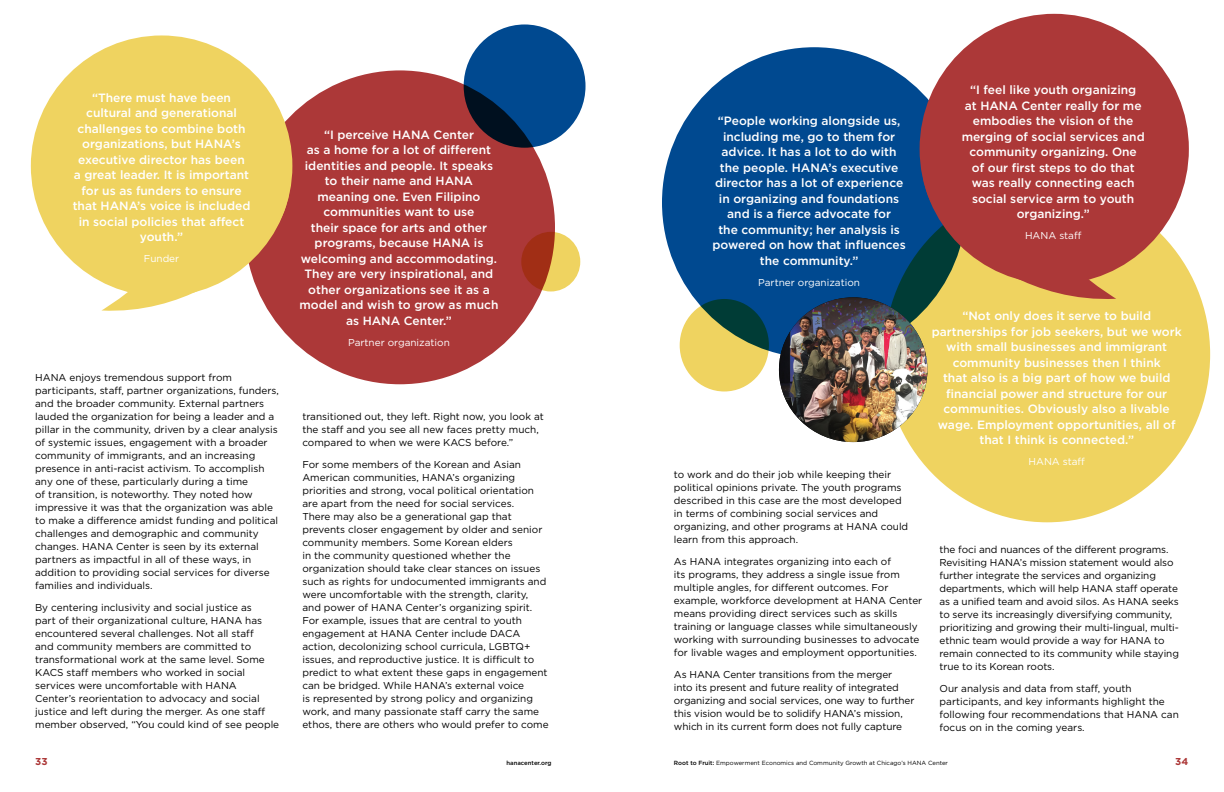
<style>
.page{position:relative;width:1224px;height:792px;background:#fff}
.page>*{position:absolute;margin:0;border:0;box-sizing:border-box;transform-origin:0 0}
.t1{font:500 12px/15.5px "Gotham";color:#fff;text-align:center}
.Body_Copy{font:10px/13px "Gotham";color:#000}
.t2{font:10px "Gotham";color:#fff}
.t3{font:700 10px "Gotham";color:#ac3838}
.t4{font:6px "Gotham";color:#000}
.t5{font:500 6px "Gotham";color:#000}
.s1{font-weight:500}
</style>
<div class="page">
<div style="left:884px;top:186px;width:326px;height:336px;background:#efd360;border-radius:50%"></div>
<div style="left:662px;top:47px;width:305px;height:311px;background:#004990;border-radius:50%"></div>
<div style="left:464px;top:24px;width:122px;height:124px;background:#004990;border-radius:50%"></div>
<div style="left:245px;top:70px;width:310px;height:314px;background:#ac3838;border-radius:50%"></div>
<div style="left:31px;top:35px;width:261px;height:261px;background:#efd360;border-radius:50%"></div>
<svg style="left:41px;top:72px;width:249px;height:243px"></svg>
<svg style="left:521px;top:232px;width:59px;height:59px"></svg>
<div style="left:920px;top:14px;width:269px;height:270px;background:#ac3838;border-radius:50%"></div>
<svg style="left:922px;top:51px;width:257px;height:252px"></svg>
<svg style="left:680px;top:299px;width:89px;height:92px;fill:#efd360"></svg>
<img style="left:779px;top:297px;width:148px;height:145px">
<p class="t1" style="left:73px;top:90px;width:179px">“There must have been cultural and generational challenges to combine both organizations, but HANA’s executive director has been<br>a great leader. It is important for us as funders to ensure that HANA’s voice is included in social policies that affect youth.”</p>
<p class="t2" style="left:144px;top:253px;width:37px">Funder</p>
<p class="Body_Copy" style="left:35px;top:371px;width:245px">HANA enjoys tremendous support from participants, staff, partner organizations, funders, and the broader community. External partners lauded the organization for being a leader and a pillar in the community, driven by a clear analysis of systemic issues, engagement with a broader community of immigrants, and an increasing presence in anti-racist activism. To accomplish any one of these, particularly during a time<br>of transition, is noteworthy. They noted how impressive it was that the organization was able to make a difference amidst funding and political challenges and demographic and community changes. HANA Center is seen by its external partners as impactful in all of these ways, in addition to providing social services for diverse families and individuals.</p>
<p class="Body_Copy" style="left:35px;top:601px;width:246px">By centering inclusivity and social justice as<br>part of their organizational culture, HANA has encountered several challenges. Not all staff<br>and community members are committed to transformational work at the same level. Some KACS staff members who worked in social services were uncomfortable with HANA Center’s reorientation to advocacy and social justice and left during the merger. As one staff member observed, “You could kind of see people</p>
<p class="t1" style="left:300px;top:126px;width:200px">“I perceive HANA Center<br>as a home for a lot of different identities and people. It speaks to their name and HANA meaning one. Even Filipino communities want to use<br>their space for arts and other programs, because HANA is welcoming and accommodating.<br>They are very inspirational, and other organizations see it as a model and wish to grow as much as HANA Center.”</p>
<p class="t2" style="left:348px;top:337px;width:103px">Partner organization</p>
<p class="Body_Copy" style="left:302px;top:410px;width:243px">transitioned out, they left. Right now, you look at the staff and you see all new faces pretty much, compared to when we were KACS before.”</p>
<p class="Body_Copy" style="left:302px;top:458px;width:248px">For some members of the Korean and Asian American communities, HANA’s organizing priorities and strong, vocal political orientation are apart from the need for social services.<br>There may also be a generational gap that prevents closer engagement by older and senior community members. Some Korean elders<br>in the community questioned whether the organization should take clear stances on issues such as rights for undocumented immigrants and were uncomfortable with the strength, clarity, and power of HANA Center’s organizing spirit.<br>For example, issues that are central to youth engagement at HANA Center include DACA action, decolonizing school curricula, LGBTQ+ issues, and reproductive justice. It is difficult to predict to what extent these gaps in engagement can be bridged. While HANA’s external voice<br>is represented by strong policy and organizing work, and many passionate staff carry the same ethos, there are others who would prefer to come</p>
<p class="t1" style="left:713px;top:113px;width:195px">“People working alongside us, including me, go to them for advice. It has a lot to do with the people. HANA’s executive director has a lot of experience in organizing and foundations and is a fierce advocate for<br>the community; her analysis is powered on how that influences the community.”</p>
<p class="t2" style="left:758px;top:277px;width:103px">Partner organization</p>
<p class="Body_Copy" style="left:674px;top:468px;width:236px">to work and do their job while keeping their political opinions private. The youth programs described in this case are the most developed in terms of combining social services and organizing, and other programs at HANA could learn from this approach.</p>
<p class="Body_Copy" style="left:674px;top:555px;width:250px">As HANA integrates organizing into each of<br>its programs, they address a single issue from multiple angles, for different outcomes. For example, workforce development at HANA Center means providing direct services such as skills training or language classes while simultaneously working with surrounding businesses to advocate for livable wages and employment opportunities.</p>
<p class="Body_Copy" style="left:674px;top:668px;width:242px">As HANA Center transitions from the merger<br>into its present and future reality of integrated organizing and social services, one way to further this vision would be to solidify HANA’s mission, which in its current form does not fully capture</p>
<p class="t1" style="left:962px;top:82px;width:185px">“I feel like youth organizing<br>at HANA Center really for me embodies the vision of the merging of social services and community organizing. One<br>of our first steps to do that was really connecting each social service arm to youth organizing.”</p>
<p class="t2" style="left:1025px;top:230px;width:58px">HANA staff</p>
<p class="t1" style="left:932px;top:308px;width:251px">“Not only does it serve to build partnerships for job seekers, but we work with small businesses and immigrant community businesses then I think<br>that also is a big part of how we build financial power and structure for our communities. Obviously also a livable wage. Employment opportunities, all of that I think is connected.”</p>
<p class="t2" style="left:1029px;top:456px;width:58px">HANA staff</p>
<p class="Body_Copy" style="left:940px;top:543px;width:241px">the foci and nuances of the different programs.<br>Revisiting HANA’s mission statement would also further integrate the services and organizing departments, which will help HANA staff operate as a unified team and avoid silos. As HANA seeks to serve its increasingly diversifying community, prioritizing and growing their multi-lingual, multi&shy;ethnic team would provide a way for HANA to remain connected to its community while staying true to its Korean roots.</p>
<p class="Body_Copy" style="left:940px;top:682px;width:241px">Our analysis and data from staff, youth participants, and key informants highlight the following four recommendations that HANA can focus on in the coming years.</p>
<p class="t3" style="left:35px;top:755px;width:14px">33</p>
<p class="t5" style="left:506px;top:759px;width:46px">hanacenter.org</p>
<p class="t4" style="left:674px;top:760px;width:276px"><span class="s1">Root to Fruit:</span> Empowerment Economics and Community Growth at Chicago’s HANA Center</p>
<p class="t3" style="left:1175px;top:755px;width:15px">34</p>
</div>
